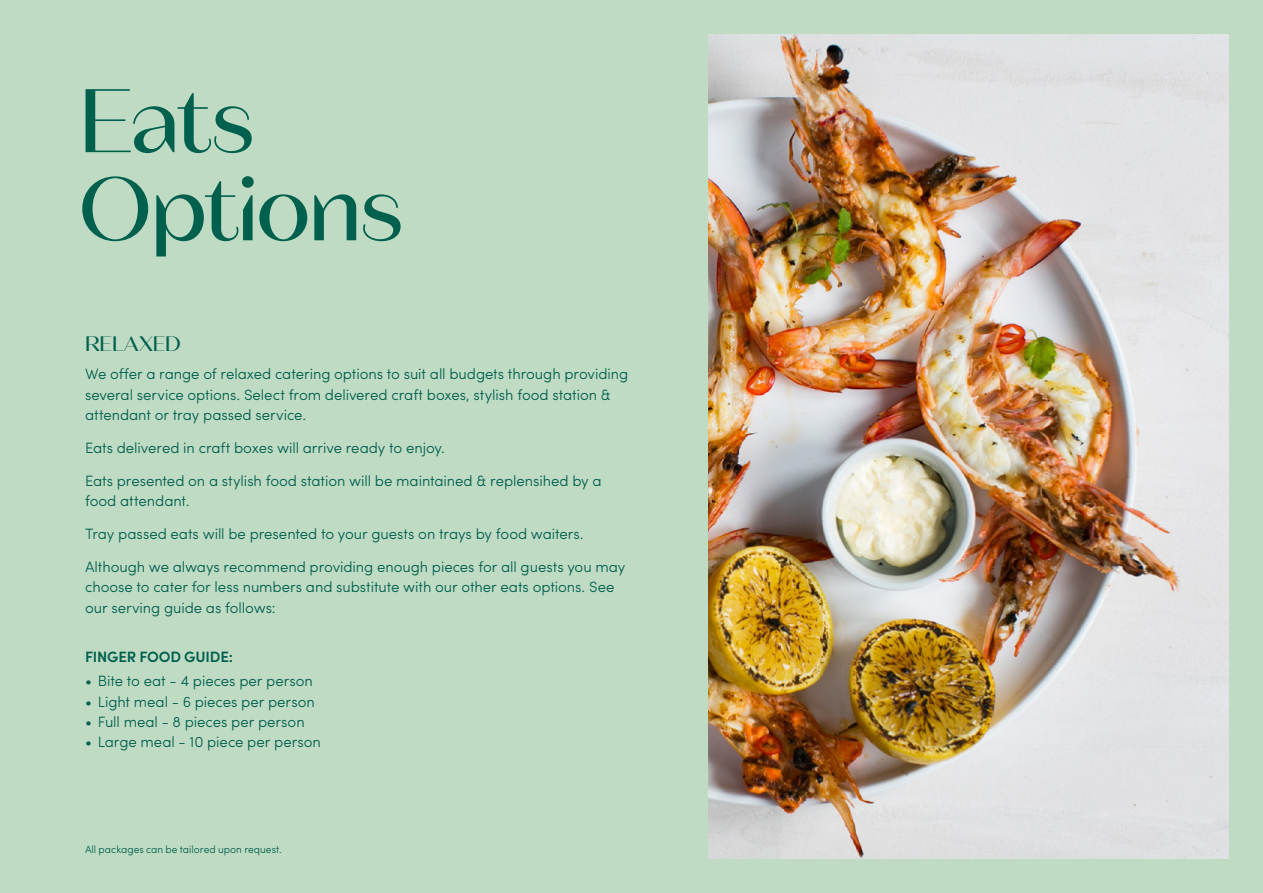
<style>
.page{position:relative;width:1263px;height:893px;background:#c0dbc4}
.page>*{position:absolute;margin:0;border:0;box-sizing:border-box;transform-origin:0 0}
.t1{font:500 90px/88.1px "Fromage";letter-spacing:-.015em;color:#00604e}
.t2{font:500 21px "Fromage";letter-spacing:-.005em;color:#00604e}
.t3{font:300 15px/20.2px "Sofia Pro";letter-spacing:-.005em;color:#00604e}
.t4{font:600 15px "Sofia Pro";letter-spacing:-.01em;color:#00604e}
.t5{font:300 10.5px "Sofia Pro";color:#00604e}
</style>
<div class="page">
<img style="left:708px;top:34px;width:521px;height:825px">
<h1 class="t1" style="left:79px;top:79px;width:325px">Eats<br>Options</h1>
<h2 class="t2" style="left:85px;top:331px;width:97px">RELAXED</h2>
<p class="t3" style="left:85px;top:363px;width:545px">We offer a range of relaxed catering options to suit all budgets through providing several service options. Select from delivered craft boxes, stylish food station &amp; attendant or tray passed service.</p>
<p class="t3" style="left:85px;top:436px;width:361px">Eats delivered in craft boxes will arrive ready to enjoy.</p>
<p class="t3" style="left:85px;top:469px;width:518px">Eats presented on a stylish food station will be maintained &amp; replensihed by a food attendant.</p>
<p class="t3" style="left:85px;top:523px;width:500px">Tray passed eats will be presented to your guests on trays by food waiters.</p>
<p class="t3" style="left:85px;top:556px;width:542px">Although we always recommend providing enough pieces for all guests you may choose to cater for less numbers and substitute with our other eats options. See our serving guide as follows:</p>
<p class="t4" style="left:85px;top:645px;width:150px">FINGER FOOD GUIDE:</p>
<p class="t3" style="left:85px;top:670px;width:229px">• Bite to eat - 4 pieces per person</p>
<p class="t3" style="left:85px;top:690px;width:231px">• Light meal - 6 pieces per person</p>
<p class="t3" style="left:85px;top:710px;width:221px">• Full meal - 8 pieces per person</p>
<p class="t3" style="left:85px;top:731px;width:237px">• Large meal - 10 piece per person</p>
<p class="t5" style="left:85px;top:842px;width:198px">All packages can be tailored upon request.</p>
</div>
